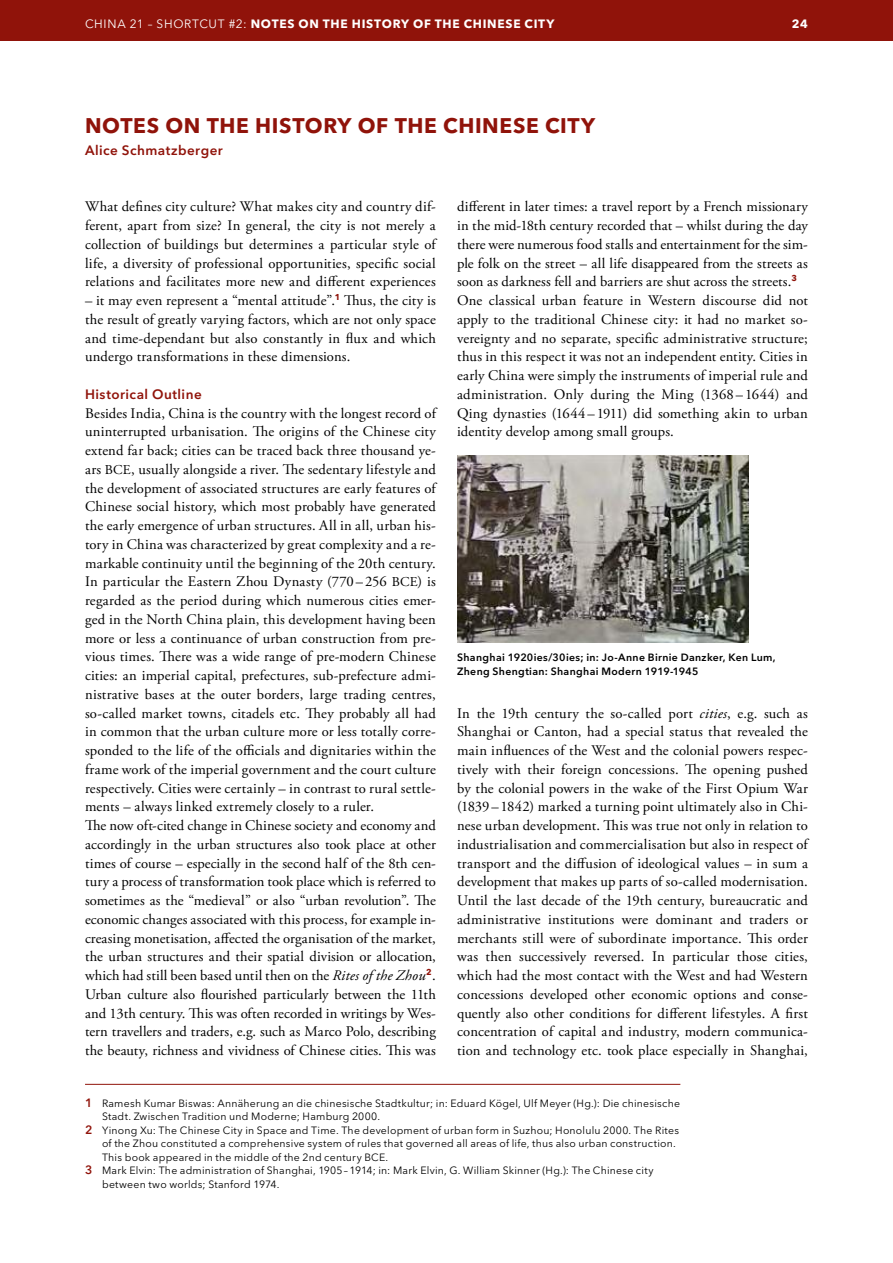
<style>
.page{position:relative;width:893px;height:1263px;background:#fff}
.page>*{position:absolute;margin:0;border:0;box-sizing:border-box;transform-origin:0 0}
.t1{font:700 21px "Avenir Next LT Pro";letter-spacing:.025em;color:#90130a}
.t2{font:14.7px/18.8px "Adobe Garamond Pro";letter-spacing:.01em;color:#000;text-align:justify}
.t3{font:600 13.5px "Avenir Next LT Pro";letter-spacing:.035em;color:#90130a}
.t4{font:700 12px "Avenir Next LT Pro";letter-spacing:.06em;color:#fff}
.t5{font:10.5px "Avenir Next LT Pro";letter-spacing:.02em;color:#000}
.t6{font:600 10.5px/13.5px "Avenir Next LT Pro";letter-spacing:.035em;color:#000}
.s1{font-weight:400}
.s2{font-size:13.5px}
.s3{font-style:italic}
.s4{font-weight:600;font-size:12px;color:#90130a}
</style>
<div class="page">
<div style="left:0;top:0;width:893px;height:40px;background:#90130a"></div>
<img style="left:457px;top:455px;width:291px;height:188px">
<hr style="left:85px;top:1084px;width:595px;height:1px;background:#90130a">
<p class="t4" style="left:85px;top:16px;width:471px"><span class="s1">CHINA 21 – SHORTCUT #2:</span> NOTES ON THE HISTORY OF THE CHINESE CITY</p>
<p class="t4" style="left:792px;top:16px;width:18px">24</p>
<h1 class="t1" style="left:85px;top:113px;width:512px">NOTES ON THE HISTORY OF THE CHINESE CITY</h1>
<p class="t3" style="left:85px;top:142px;width:139px">Alice Schmatzberger</p>
<p class="t2" style="left:85px;top:198px;width:352px">What defines city culture? What makes city and country dif&shy;ferent, apart from size? In general, the city is not merely a collection of buildings but determines a particular style of life, a diversity of professional opportunities, specific social relations and facilitates more new and different experiences</p>
<p class="t2" style="left:85px;top:292px;width:352px">– it may even represent a “mental attitude”.<sup>1</sup> Thus, the city is the result of greatly varying factors, which are not only space and time-dependant but also constantly in flux and which undergo transformations in these dimensions.</p>
<p class="t3" style="left:85px;top:386px;width:118px">Historical Outline</p>
<p class="t2" style="left:85px;top:404px;width:352px;text-align:left">Besides India, China is the country with the longest record of uninterrupted urbanisation. The origins of the Chinese city extend far back; cities can be traced back three thousand ye&shy;ars <span class="s2">BCE</span>, usually alongside a river. The sedentary lifestyle and the development of associated structures are early features of Chinese social history, which most probably have generated the early emergence of urban structures. All in all, urban his&shy;tory in China was characterized by great complexity and a re&shy;markable continuity until the beginning of the 20th century.<br>In particular the Eastern Zhou Dynasty (770 – 256 <span class="s2">BCE</span>) is regarded as the period during which numerous cities emer&shy;ged in the North China plain, this development having been more or less a continuance of urban construction from pre&shy;vious times. There was a wide range of pre-modern Chinese cities: an imperial capital, prefectures, sub-prefecture admi&shy;nistrative bases at the outer borders, large trading centres, so-called market towns, citadels etc. They probably all had in common that the urban culture more or less totally corre&shy;sponded to the life of the officials and dignitaries within the frame work of the imperial government and the court culture respectively. Cities were certainly – in contrast to rural settle&shy;ments – always linked extremely closely to a ruler.<br>The now oft-cited change in Chinese society and economy and accordingly in the urban structures also took place at other times of course – especially in the second half of the 8th cen&shy;tury a process of transformation took place which is referred to sometimes as the “medieval” or also “urban revolution”. The economic changes associated with this process, for example in&shy;creasing monetisation, affected the organisation of the market, the urban structures and their spatial division or allocation, which had still been based until then on the <span class="s3">Rites of the Zhou</span><sup>2</sup>.<br>Urban culture also flourished particularly between the 11th and 13th century. This was often recorded in writings by Wes&shy;tern travellers and traders, e.g. such as Marco Polo, describing the beauty, richness and vividness of Chinese cities. This was</p>
<p class="t2" style="left:457px;top:198px;width:352px;text-align:left">different in later times: a travel report by a French missionary in the mid-18th century recorded that – whilst during the day there were numerous food stalls and entertainment for the sim&shy;ple folk on the street – all life disappeared from the streets as soon as darkness fell and barriers are shut across the streets.<sup>3<br></sup>One classical urban feature in Western discourse did not apply to the traditional Chinese city: it had no market so&shy;vereignty and no separate, specific administrative structure; thus in this respect it was not an independent entity. Cities in early China were simply the instruments of imperial rule and administration. Only during the Ming (1368 – 1644) and Qing dynasties (1644 – 1911) did something akin to urban identity develop among small groups.</p>
<p class="t6" style="left:457px;top:651px;width:320px">Shanghai 1920ies/30ies; in: Jo-Anne Birnie Danzker, Ken Lum,<br>Zheng Shengtian: Shanghai Modern 1919-1945</p>
<p class="t2" style="left:457px;top:704px;width:352px">In the 19th century the so-called port <span class="s3">cities</span>, e.g. such as Shanghai or Canton, had a special status that revealed the main influences of the West and the colonial powers respec&shy;tively with their foreign concessions. The opening pushed by the colonial powers in the wake of the First Opium War (1839 – 1842) marked a turning point ultimately also in Chi&shy;nese urban development. This was true not only in relation to industrialisation and commercialisation but also in respect of transport and the diffusion of ideological values – in sum a development that makes up parts of so-called modernisation.<br>Until the last decade of the 19th century, bureaucratic and administrative institutions were dominant and traders or merchants still were of subordinate importance. This order was then successively reversed. In particular those cities, which had the most contact with the West and had Western concessions developed other economic options and conse&shy;quently also other conditions for different lifestyles. A first concentration of capital and industry, modern communica&shy;tion and technology etc. took place especially in Shanghai,</p>
<p class="t5" style="left:85px;top:1096px;width:596px"><span class="s4">1</span> Ramesh Kumar Biswas: Annäherung an die chinesische Stadtkultur; in: Eduard Kögel, Ulf Meyer (Hg.): Die chinesische</p>
<p class="t5" style="left:102px;top:1110px;width:280px">Stadt. Zwischen Tradition und Moderne; Hamburg 2000.</p>
<p class="t5" style="left:85px;top:1123px;width:595px"><span class="s4">2</span> Yinong Xu: The Chinese City in Space and Time. The development of urban form in Suzhou; Honolulu 2000. The Rites</p>
<p class="t5" style="left:102px;top:1137px;width:575px">of the Zhou constituted a comprehensive system of rules that governed all areas of life, thus also urban construction.</p>
<p class="t5" style="left:102px;top:1150px;width:288px">This book appeared in the middle of the 2nd century BCE.</p>
<p class="t5" style="left:85px;top:1164px;width:570px"><span class="s4">3</span> Mark Elvin: The administration of Shanghai, 1905–1914; in: Mark Elvin, G. William Skinner (Hg.): The Chinese city</p>
<p class="t5" style="left:102px;top:1177px;width:179px">between two worlds; Stanford 1974.</p>
</div>
